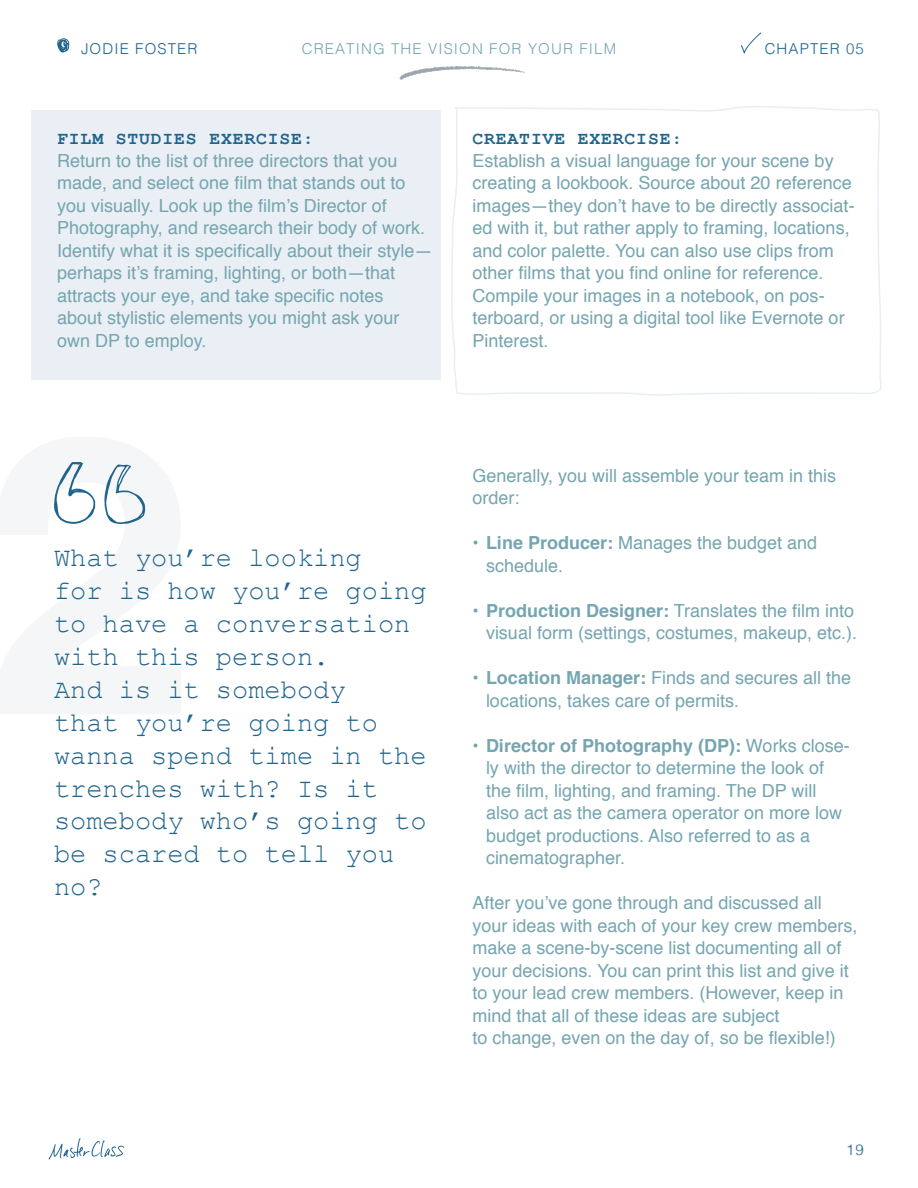
<style>
.page{position:relative;width:918px;height:1188px;background:#fff}
.page>*{position:absolute;margin:0;border:0;box-sizing:border-box;transform-origin:0 0}
.t1{font:27px/33px "Courier New";color:#1f648d}
.t2{font:18px/22.5px "Helvetica";color:#75a5b0}
.t3{font:700 18px "Courier New";letter-spacing:.05em;color:#1f648d}
.t4{font:300 15px "Helvetica";letter-spacing:.075em;color:#75a5b0}
.t5{font:300 15px "Helvetica";letter-spacing:.075em;color:#1f648d}
.s1{font-weight:700}
</style>
<div class="page">
<svg style="left:57px;top:38px;width:12px;height:15px"></svg>
<svg style="left:49px;top:1138px;width:75px;height:22px"></svg>
<img style="left:399px;top:66px;width:51px;height:14px">
<div style="left:31px;top:110px;width:410px;height:270px;background:#e9eff4"></div>
<svg style="left:54px;top:462px;width:41px;height:62px"></svg>
<svg style="left:104px;top:465px;width:41px;height:59px"></svg>
<svg style="left:450px;top:32px;width:432px;height:364px"></svg>
<p class="t5" style="left:81px;top:36px;width:118px">JODIE FOSTER</p>
<p class="t4" style="left:302px;top:36px;width:316px">CREATING THE VISION FOR YOUR FILM</p>
<p class="t5" style="left:765px;top:36px;width:101px">CHAPTER 05</p>
<p class="t3" style="left:57px;top:127px;width:258px">FILM STUDIES EXERCISE:</p>
<p class="t2" style="left:57px;top:149px;width:377px">Return to the list of three directors that you made, and select one film that stands out to you visually. Look up the film’s Director of Photography, and research their body of work.<br>Identify what it is specifically about their style— perhaps it’s framing, lighting, or both—that attracts your eye, and take specific notes about stylistic elements you might ask your own DP to employ.</p>
<p class="t3" style="left:472px;top:127px;width:211px">CREATIVE EXERCISE:</p>
<p class="t2" style="left:472px;top:149px;width:384px">Establish a visual language for your scene by creating a lookbook. Source about 20 reference images—they don’t have to be directly associat&shy;ed with it, but rather apply to framing, locations, and color palette. You can also use clips from other films that you find online for reference.<br>Compile your images in a notebook, on pos&shy;terboard, or using a digital tool like Evernote or Pinterest.</p>
<h1 class="t1" style="left:54px;top:540px;width:374px">What you’re looking<br>for is how you’re going to have a conversation with this person.<br>And is it somebody<br>that you’re going to wanna spend time in the trenches with? Is it somebody who’s going to be scared to tell you no?</h1>
<p class="t2" style="left:472px;top:464px;width:365px">Generally, you will assemble your team in this order:</p>
<p class="t2" style="left:486px;top:532px;width:333px;text-indent:-14px"><span class="s1">• Line Producer:</span> Manages the budget and schedule.</p>
<p class="t2" style="left:472px;top:599px;width:386px;text-align:right"><span class="s1">• Production Designer:</span> Translates the film into visual form (settings, costumes, makeup, etc.).</p>
<p class="t2" style="left:486px;top:667px;width:367px;text-indent:-14px"><span class="s1">• Location Manager:</span> Finds and secures all the locations, takes care of permits.</p>
<p class="t2" style="left:486px;top:734px;width:365px;text-indent:-14px"><span class="s1">• Director of Photography (DP):</span> Works close&shy;ly with the director to determine the look of the film, lighting, and framing. The DP will also act as the camera operator on more low budget productions. Also referred to as a cinematographer.</p>
<p class="t2" style="left:472px;top:892px;width:387px">After you’ve gone through and discussed all your ideas with each of your key crew members, make a scene-by-scene list documenting all of your decisions. You can print this list and give it to your lead crew members. (However, keep in mind that all of these ideas are subject<br>to change, even on the day of, so be flexible!)</p>
<p class="t5" style="left:846px;top:1137px;width:19px">19</p>
</div>
